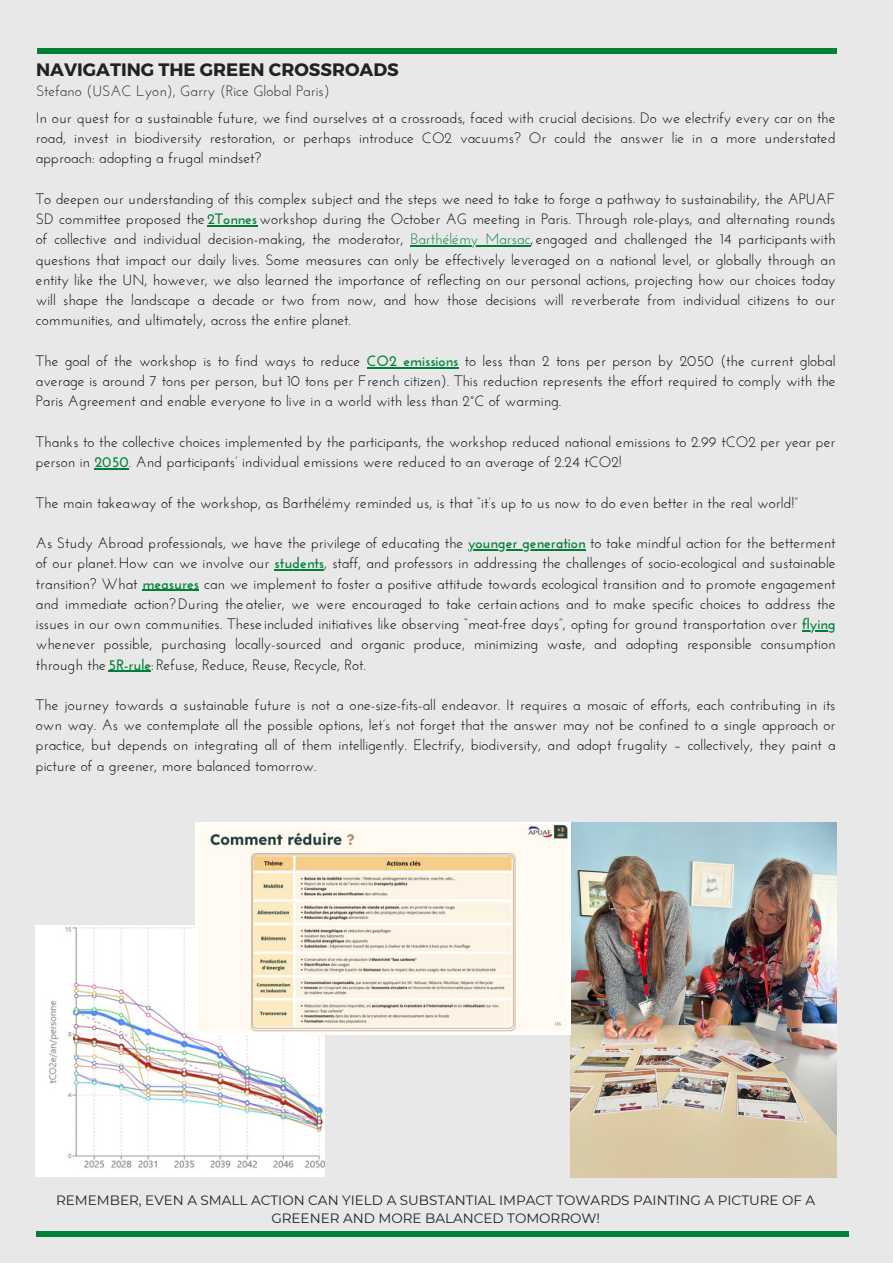
<style>
.page{position:relative;width:893px;height:1264px;background:#fff}
.page>*{position:absolute;margin:0;border:0;box-sizing:border-box;transform-origin:0 0}
.t1{font:700 18px "Montserrat";color:#222}
.t2{font:15px/20.2px "Josefin Sans";color:#000;text-align:justify}
.t3{font:15px "Josefin Sans";color:#222}
.t4{font:13.5px/18px "Montserrat";color:#222;text-align:center}
.s1{font-weight:700;color:#008037}
.s2{color:#008037}
</style>
<div class="page">
<div style="left:0;top:0;width:892px;height:1262px;background:#e8e8e8"></div>
<div style="left:37px;top:48px;width:799px;height:6px;background:#008037"></div>
<div style="left:37px;top:1231px;width:812px;height:5px;background:#008037"></div>
<img style="left:570px;top:823px;width:266px;height:354px">
<hr style="left:207px;top:225px;width:50px;height:1px;background:#008037">
<hr style="left:410px;top:245px;width:120px;height:2px;background:#008037">
<hr style="left:366px;top:367px;width:92px;height:1px;background:#008037">
<hr style="left:94px;top:468px;width:35px;height:1px;background:#008037">
<hr style="left:468px;top:549px;width:117px;height:1px;background:#008037">
<hr style="left:274px;top:569px;width:50px;height:1px;background:#008037">
<hr style="left:143px;top:589px;width:56px;height:1px;background:#008037">
<hr style="left:802px;top:630px;width:33px;height:1px;background:#008037">
<hr style="left:108px;top:670px;width:43px;height:1px;background:#008037">
<img style="left:36px;top:925px;width:289px;height:251px">
<img style="left:195px;top:823px;width:376px;height:211px">
<p class="t1" style="left:36px;top:58px;width:364px">NAVIGATING THE GREEN CROSSROADS</p>
<p class="t3" style="left:36px;top:84px;width:295px">Stefano (USAC Lyon), Garry (Rice Global Paris)</p>
<p class="t2" style="left:36px;top:109px;width:801px">In our quest for a sustainable future, we find ourselves at a crossroads, faced with crucial decisions. Do we electrify every car on the road, invest in biodiversity restoration, or perhaps introduce CO2 vacuums? Or could the answer lie in a more understated approach: adopting a frugal mindset?</p>
<p class="t2" style="left:36px;top:190px;width:801px">To deepen our understanding of this complex subject and the steps we need to take to forge a pathway to sustainability, the APUAF SD committee proposed the <span class="s1">2Tonnes</span>workshop during the October AG meeting in Paris. Through role-plays, and alternating rounds of collective and individual decision-making, the moderator, <span class="s2">Barthélémy Marsac</span>, engaged and challenged the 14 participantswith questions that impact our daily lives. Some measures can only be effectively leveraged on a national level, or globally through an entity like the UN, however, we also learned the importance of reflecting on our personal actions, projecting how our choices today will shape the landscape a decade or two from now, and how those decisions will reverberate from individual citizens to our communities, and ultimately, across the entire planet.</p>
<p class="t2" style="left:36px;top:352px;width:801px">The goal of the workshop is to find ways to reduce <span class="s1">CO2 emissions</span> to less than 2 tons per person by 2050 (the current global average is around 7 tons per person, but 10 tons per French citizen). This reduction represents the effort required to comply with the Paris Agreement and enable everyone to live in a world with less than 2°C of warming.</p>
<p class="t2" style="left:36px;top:433px;width:801px">Thanks to the collective choices implemented by the participants, the workshop reduced national emissions to 2.99 tCO2 per year per person in <span class="s1">2050</span>. And participants’ individual emissions were reduced to an average of 2.24 tCO2!</p>
<p class="t2" style="left:36px;top:493px;width:763px">The main takeaway of the workshop, as Barthélémy reminded us, is that “it’s up to us now to do even better in the real world!”</p>
<p class="t2" style="left:36px;top:534px;width:801px">As Study Abroad professionals, we have the privilege of educating the <span class="s1">younger generation</span> to take mindful action for the betterment of our planet. How can we involve our <span class="s1">students</span>, staff, and professors in addressing the challenges of socio-ecological and sustainable transition? What <span class="s1">measures</span> can we implement to foster a positive attitude towards ecological transition and to promote engagement and immediate action?During the atelier, we were encouraged to take certain actions and to make specific choices to address the issues in our own communities. These included initiatives like observing “meat-free days”, opting for ground transportation over <span class="s1">flying </span>whenever possible, purchasing locally-sourced and organic produce, minimizing waste, and adopting responsible consumption through the <span class="s1">5R-rule</span>: Refuse, Reduce, Reuse, Recycle, Rot.</p>
<p class="t2" style="left:36px;top:696px;width:801px">The journey towards a sustainable future is not a one-size-fits-all endeavor. It requires a mosaic of efforts, each contributing in its own way. As we contemplate all the possible options, let’s not forget that the answer may not be confined to a single approach or practice, but depends on integrating all of them intelligently. Electrify, biodiversity, and adopt frugality – collectively, they paint a picture of a greener, more balanced tomorrow.</p>
<p class="t4" style="left:56px;top:1191px;width:760px">REMEMBER, EVEN A SMALL ACTION CAN YIELD A SUBSTANTIAL IMPACT TOWARDS PAINTING A PICTURE OF A<br>GREENER AND MORE BALANCED TOMORROW!</p>
</div>
